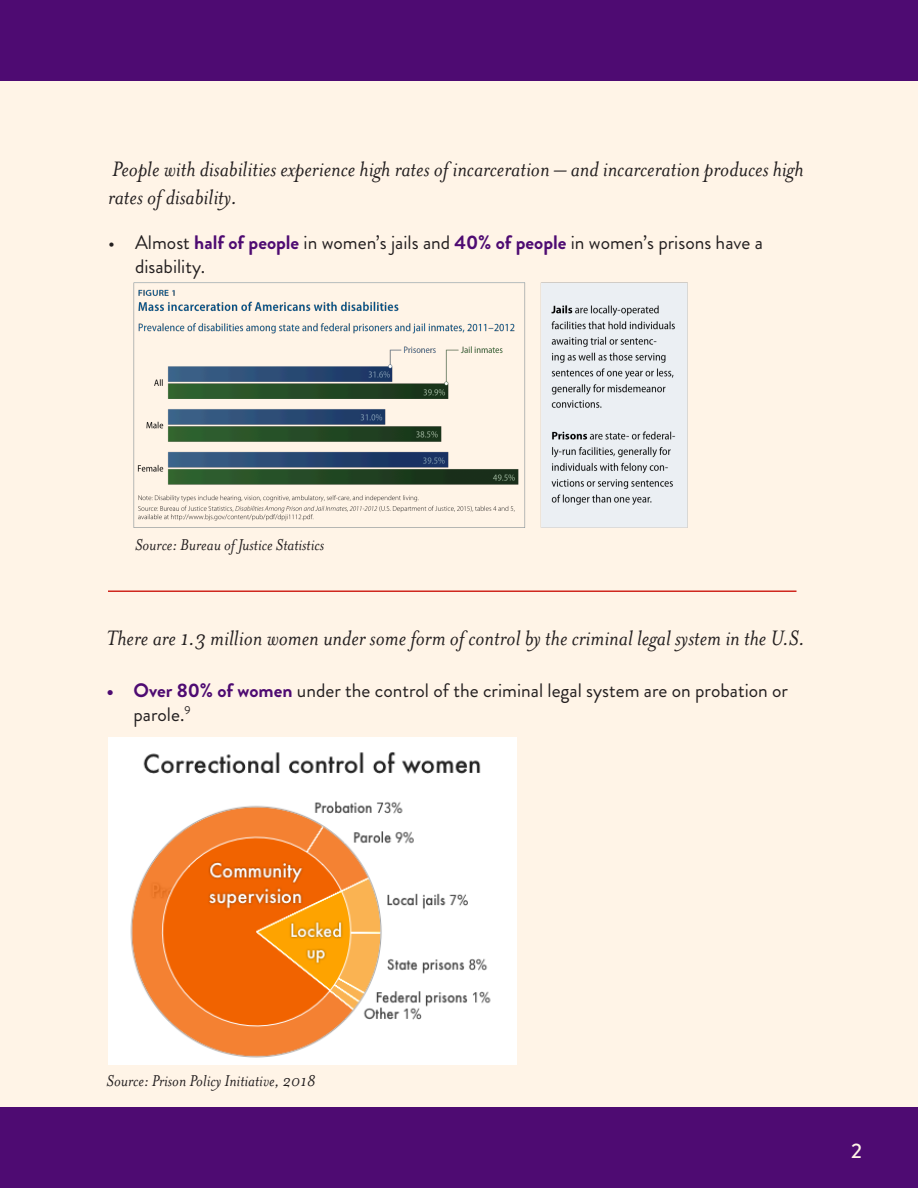
<style>
.page{position:relative;width:918px;height:1188px;background:#fff4e7}
.page>*{position:absolute;margin:0;border:0;box-sizing:border-box;transform-origin:0 0}
.t1{font:italic 24px/28.8px "Mrs Eaves OT";color:#231f20}
.t2{font:500 21px "Brandon Grotesque";color:#fff4e7}
.t3{font:19.5px/23.4px "Brandon Grotesque";color:#231f20}
.t4{font:italic 18px "Mrs Eaves OT";color:#231f20}
.s1{font-weight:700;color:#4e0b72}
</style>
<div class="page">
<div style="left:0;top:1107px;width:918px;height:81px;background:#4e0b72"></div>
<div style="left:0;top:0;width:918px;height:81px;background:#4e0b72"></div>
<img style="left:133px;top:282px;width:555px;height:246px">
<img style="left:108px;top:738px;width:409px;height:327px">
<hr style="left:108px;top:590px;width:688px;height:2px;background:#cf271e">
<p class="t1" style="left:108px;top:154px;width:697px">People with disabilities experience high rates of incarceration – and incarceration produces high rates of disability.</p>
<p class="t3" style="left:135px;top:231px;width:629px;text-indent:-27px">• Almost <span class="s1">half of people</span> in women’s jails and <span class="s1">40% of people</span> in women’s prisons have a disability.</p>
<p class="t4" style="left:135px;top:535px;width:191px">Source: Bureau of Justice Statistics</p>
<p class="t1" style="left:106px;top:624px;width:700px">There are 1.3 million women under some form of control by the criminal legal system in the U.S.</p>
<p class="t3" style="left:134px;top:679px;width:656px;text-indent:-27px"><span class="s1">• Over 80% of women</span> under the control of the criminal legal system are on probation or parole.<sup>9</sup></p>
<p class="t4" style="left:106px;top:1071px;width:211px">Source: Prison Policy Initiative, 2018</p>
<p class="t2" style="left:851px;top:1136px;width:12px">2</p>
</div>
